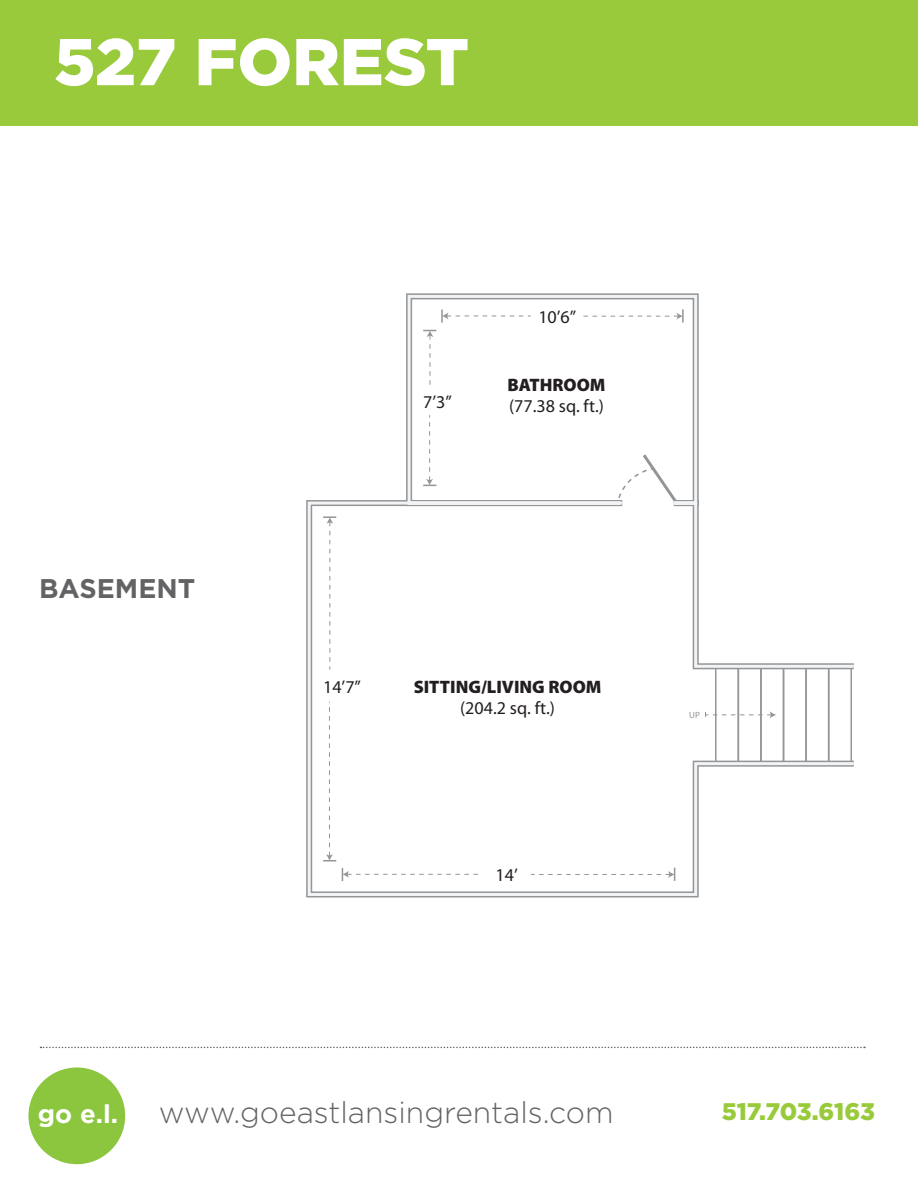
<style>
.page{position:relative;width:918px;height:1188px;background:#fff}
.page>*{position:absolute;margin:0;border:0;box-sizing:border-box;transform-origin:0 0}
.t1{font:900 66px "Gotham";color:#fff}
.t2{font:300 30px "Gotham";color:#636366}
.t3{font:700 27px "Gotham";color:#636366}
.t4{font:700 25.65px "Gotham";color:#fff}
.t5{font:900 24px "Gotham";letter-spacing:-.01em;color:#99ca3b}
.t6{font:18px/21.8px "Myriad Pro";color:#231f20}
.t7{font:900 18px/21.8px "Myriad Pro";color:#231f20;text-align:center}
.t8{font:9px "Myriad Pro";color:#939598}
.s1{font-weight:900}
.s2{font-weight:400}
</style>
<div class="page">
<div style="left:28px;top:1067px;width:97px;height:97px;background:#8bc63e;border-radius:50%"></div>
<svg style="left:40px;top:1047px;width:825px;height:1px"></svg>
<svg style="left:306px;top:293px;width:548px;height:604px"></svg>
<svg style="left:705px;top:711px;width:71px;height:7px"></svg>
<svg style="left:323px;top:516px;width:13px;height:154px"></svg>
<svg style="left:323px;top:702px;width:13px;height:160px"></svg>
<svg style="left:342px;top:868px;width:137px;height:13px"></svg>
<svg style="left:531px;top:868px;width:144px;height:13px"></svg>
<svg style="left:581px;top:309px;width:103px;height:14px"></svg>
<svg style="left:441px;top:310px;width:90px;height:13px"></svg>
<svg style="left:423px;top:330px;width:13px;height:58px"></svg>
<svg style="left:423px;top:415px;width:13px;height:71px"></svg>
<div style="left:0;top:0;width:918px;height:125px;background:#99ca3b"></div>
<p class="t1" style="left:54px;top:16px;width:417px">527 FOREST</p>
<p class="t3" style="left:39px;top:570px;width:158px">BASEMENT</p>
<p class="t6" style="left:423px;top:392px;width:30px">7’3”</p>
<p class="t6" style="left:538px;top:306px;width:39px">10’6”</p>
<p class="t6" style="left:508px;top:374px;width:99px"><span class="s1">BATHROOM </span>(77.38 sq. ft.)</p>
<p class="t6" style="left:323px;top:676px;width:39px">14’7”</p>
<p class="t7" style="left:414px;top:676px;width:189px">SITTING/LIVING ROOM <span class="s2">(204.2 sq. ft.)</span></p>
<p class="t6" style="left:495px;top:865px;width:24px">14’</p>
<p class="t8" style="left:689px;top:710px;width:12px">UP</p>
<p class="t4" style="left:38px;top:1096px;width:82px">go e.l.</p>
<p class="t2" style="left:159px;top:1093px;width:456px">www.goeastlansingrentals.com</p>
<p class="t5" style="left:722px;top:1095px;width:155px">517.703.6163</p>
</div>
